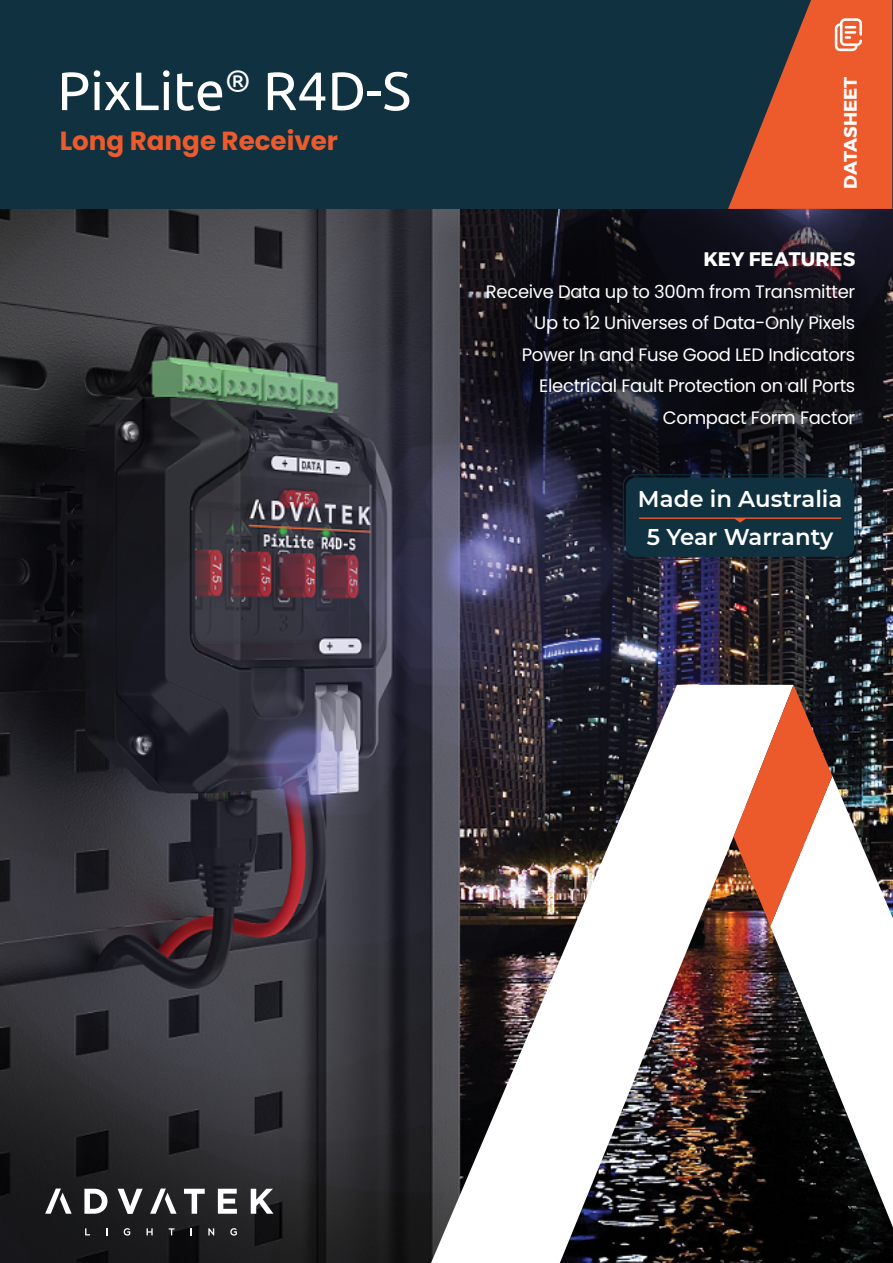
<style>
.page{position:relative;width:893px;height:1263px;background:#fff}
.page>*{position:absolute;margin:0;border:0;box-sizing:border-box;transform-origin:0 0}
.t1{font:54px "Ubuntu";color:#fff}
.t2{font:700 26.1px "Poppins";color:#ed5b2c}
.t3{font:600 22.8px/38px "Montserrat";color:#fff;text-align:center}
.t4{font:700 19.5px "Montserrat";color:#fff}
.t5{font:18px/31.5px "Poppins";letter-spacing:-.02em;color:#fff;text-align:right}
.t6{font:700 18px "Montserrat";letter-spacing:-.005em;color:#fff}
</style>
<div class="page">
<img style="left:0;top:209px;width:893px;height:1054px">
<img style="left:475px;top:514px;width:411px;height:43px">
<img style="left:377px;top:209px;width:516px;height:305px">
<div style="left:0;top:0;width:893px;height:209px;background:#10313f"></div>
<svg style="left:728px;top:0;width:164px;height:209px"></svg>
<img style="left:431px;top:685px;width:462px;height:578px">
<svg style="left:734px;top:685px;width:98px;height:241px"></svg>
<div style="left:623px;top:474px;width:234px;height:86px;border:1px solid #10313f;border-radius:10px"></div>
<div style="left:626px;top:478px;width:228px;height:79px;background:#10313f;border-radius:10px"></div>
<svg style="left:639px;top:517px;width:202px;height:6px"></svg>
<svg style="left:85px;top:1228px;width:5px;height:7px"></svg>
<svg style="left:106px;top:1228px;width:2px;height:7px"></svg>
<svg style="left:124px;top:1228px;width:6px;height:7px"></svg>
<svg style="left:147px;top:1228px;width:6px;height:7px"></svg>
<svg style="left:169px;top:1228px;width:5px;height:7px"></svg>
<svg style="left:190px;top:1228px;width:2px;height:7px"></svg>
<svg style="left:208px;top:1228px;width:6px;height:7px"></svg>
<svg style="left:230px;top:1228px;width:7px;height:7px"></svg>
<svg style="left:84px;top:1189px;width:23px;height:25px"></svg>
<svg style="left:118px;top:1189px;width:25px;height:25px"></svg>
<svg style="left:184px;top:1189px;width:21px;height:25px"></svg>
<svg style="left:218px;top:1189px;width:19px;height:25px"></svg>
<svg style="left:251px;top:1189px;width:22px;height:25px"></svg>
<svg style="left:150px;top:1188px;width:27px;height:26px"></svg>
<svg style="left:45px;top:1188px;width:27px;height:26px"></svg>
<h1 class="t1" style="left:57px;top:58px;width:355px">PixLite<sup>®</sup> R4D-S</h1>
<p class="t6" style="left:836px;top:189px;width:114px;rotate:-90deg">DATASHEET</p>
<h2 class="t2" style="left:60px;top:125px;width:280px">Long Range Receiver</h2>
<p class="t4" style="left:703px;top:244px;width:153px">KEY FEATURES</p>
<p class="t5" style="left:486px;top:276px;width:371px">Receive Data up to 300m from Transmitter Up to 12 Universes of Data-Only Pixels Power In and Fuse Good LED Indicators Electrical Fault Protection on all Ports Compact Form Factor</p>
<p class="t3" style="left:638px;top:479px;width:206px">Made in Australia<br>5 Year Warranty</p>
</div>
